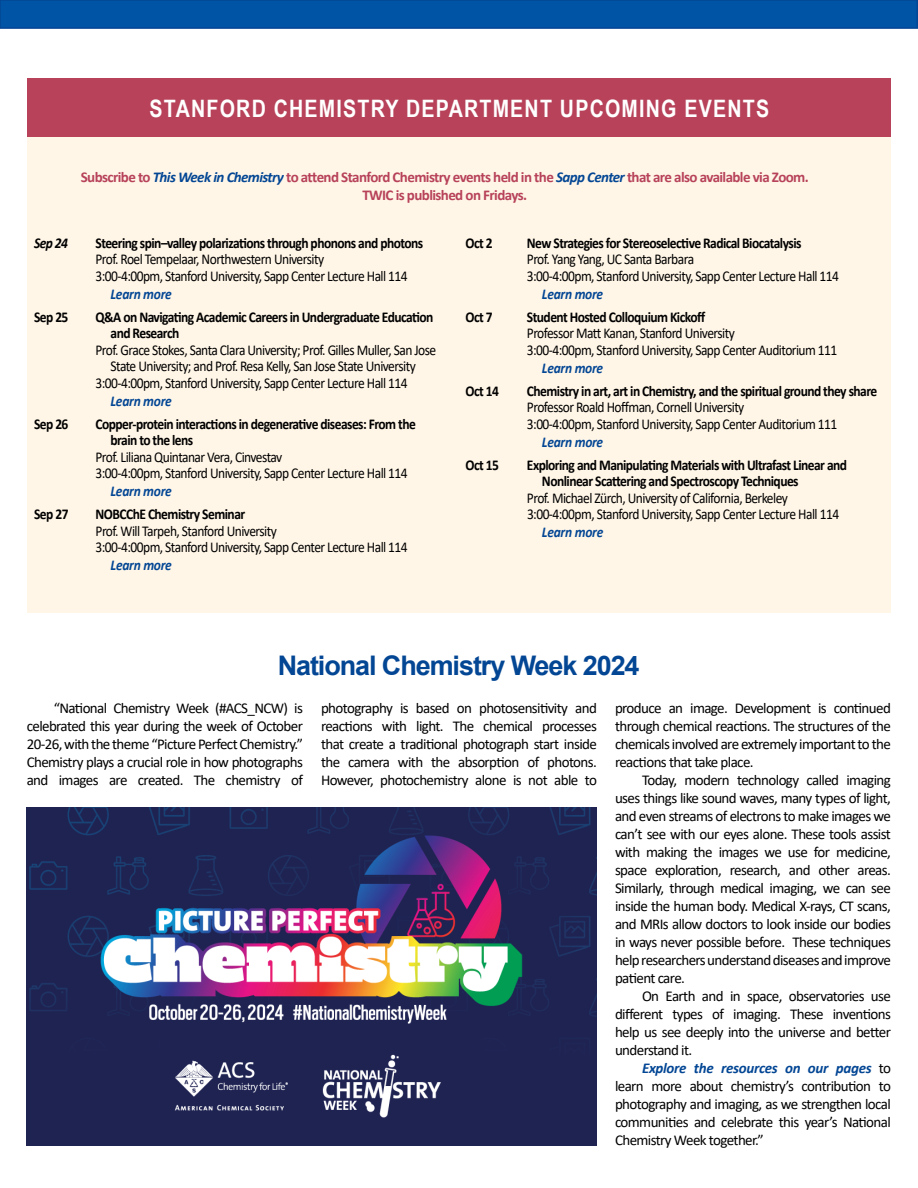
<style>
.page{position:relative;width:918px;height:1188px;background:#fff}
.page>*{position:absolute;margin:0;border:0;box-sizing:border-box;transform-origin:0 0}
.t1{font:700 27px "Arial";letter-spacing:-.04em;color:#034694}
.t2{font:700 24px "Arial Narrow";letter-spacing:.05em;color:#fff}
.t3{font:15px/18px "Calibri";letter-spacing:-.04em;color:#000;text-align:justify}
.t4{font:15px/16.5px "Calibri";letter-spacing:-.04em;color:#000;scale:.9 1}
.t5{font:700 15px/16.5px "Calibri";letter-spacing:-.04em;color:#000;scale:.9 1}
.t6{font:700 15px/18px "Calibri";letter-spacing:-.04em;color:#b7425a;text-align:center}
.t7{font:italic 700 15px "Calibri";letter-spacing:-.02em;color:#034694;scale:.9 1}
.t8{font:italic 700 15px "Calibri";color:#000;scale:.9 1}
.s1{font-style:italic;color:#034694}
.s2{font-weight:700;font-style:italic;color:#034694}
</style>
<div class="page">
<div style="left:0;top:0;width:918px;height:29px;background:#0054a6;border:2px solid #034694"></div>
<div style="left:27px;top:78px;width:864px;height:535px;background:#fff6e7"></div>
<div style="left:27px;top:78px;width:864px;height:59px;background:#b7425a"></div>
<img style="left:27px;top:807px;width:570px;height:339px">
<h2 class="t2" style="left:150px;top:90px;width:621px">STANFORD CHEMISTRY DEPARTMENT UPCOMING EVENTS</h2>
<p class="t6" style="left:81px;top:167px;width:730px">Subscribe to <span class="s1">This Week in Chemistry</span> to attend Stanford Chemistry events held in the <span class="s1">Sapp Center</span> that are also available via Zoom.<br>TWIC is published on Fridays.</p>
<p class="t8" style="left:34px;top:232px;width:39px">Sep 24</p>
<p class="t5" style="left:96px;top:234px;width:366px">Steering spin–valley polarizations through phonons and photons</p>
<p class="t4" style="left:96px;top:251px;width:348px">Prof. Roel Tempelaar, Northwestern University<br>3:00-4:00pm, Stanford University, Sapp Center Lecture Hall 114</p>
<p class="t7" style="left:111px;top:283px;width:70px">Learn more</p>
<p class="t5" style="left:34px;top:308px;width:40px">Sep 25</p>
<p class="t5" style="left:111px;top:308px;width:360px;text-indent:-15px">Q&amp;A on Navigating Academic Careers in Undergraduate Education and Research</p>
<p class="t4" style="left:96px;top:341px;width:380px">Prof. Grace Stokes, Santa Clara University; Prof. Gilles Muller, San Jose</p>
<p class="t4" style="left:111px;top:358px;width:341px">State University; and Prof. Resa Kelly, San Jose State University</p>
<p class="t4" style="left:96px;top:374px;width:348px">3:00-4:00pm, Stanford University, Sapp Center Lecture Hall 114</p>
<p class="t7" style="left:111px;top:390px;width:70px">Learn more</p>
<p class="t5" style="left:34px;top:415px;width:40px">Sep 26</p>
<p class="t5" style="left:111px;top:415px;width:341px;text-indent:-15px">Copper-protein interactions in degenerative diseases: From the brain to the lens</p>
<p class="t4" style="left:96px;top:448px;width:348px">Prof. Liliana Quintanar Vera, Cinvestav<br>3:00-4:00pm, Stanford University, Sapp Center Lecture Hall 114</p>
<p class="t7" style="left:111px;top:481px;width:70px">Learn more</p>
<p class="t5" style="left:34px;top:506px;width:40px">Sep 27</p>
<p class="t5" style="left:96px;top:506px;width:168px">NOBCChE Chemistry Seminar</p>
<p class="t4" style="left:96px;top:522px;width:348px">Prof. Will Tarpeh, Stanford University<br>3:00-4:00pm, Stanford University, Sapp Center Lecture Hall 114</p>
<p class="t7" style="left:111px;top:555px;width:70px">Learn more</p>
<p class="t5" style="left:465px;top:234px;width:32px">Oct 2</p>
<p class="t5" style="left:527px;top:234px;width:307px">New Strategies for Stereoselective Radical Biocatalysis</p>
<p class="t4" style="left:527px;top:250px;width:348px">Prof. Yang Yang, UC Santa Barbara<br>3:00-4:00pm, Stanford University, Sapp Center Lecture Hall 114</p>
<p class="t7" style="left:542px;top:283px;width:70px">Learn more</p>
<p class="t5" style="left:465px;top:308px;width:32px">Oct 7</p>
<p class="t5" style="left:527px;top:308px;width:200px">Student Hosted Colloquium Kickoff</p>
<p class="t4" style="left:527px;top:324px;width:346px">Professor Matt Kanan, Stanford University<br>3:00-4:00pm, Stanford University, Sapp Center Auditorium 111</p>
<p class="t7" style="left:542px;top:357px;width:70px">Learn more</p>
<p class="t5" style="left:465px;top:382px;width:39px">Oct 14</p>
<p class="t5" style="left:527px;top:382px;width:391px">Chemistry in art, art in Chemistry, and the spiritual ground they share</p>
<p class="t4" style="left:527px;top:398px;width:346px">Professor Roald Hoffman, Cornell University<br>3:00-4:00pm, Stanford University, Sapp Center Auditorium 111</p>
<p class="t7" style="left:542px;top:431px;width:70px">Learn more</p>
<p class="t5" style="left:465px;top:456px;width:39px">Oct 15</p>
<p class="t5" style="left:542px;top:456px;width:341px;text-indent:-15px">Exploring and Manipulating Materials with Ultrafast Linear and<br>Nonlinear Scattering and Spectroscopy Techniques</p>
<p class="t4" style="left:527px;top:489px;width:348px">Prof. Michael Zürch, University of California, Berkeley<br>3:00-4:00pm, Stanford University, Sapp Center Lecture Hall 114</p>
<p class="t7" style="left:542px;top:521px;width:70px">Learn more</p>
<h1 class="t1" style="left:278px;top:647px;width:363px">National Chemistry Week 2024</h1>
<p class="t3" style="left:321px;top:699px;width:277px">photography is based on photosensitivity and reactions with light. The chemical processes that create a traditional photograph start inside the camera with the absorption of photons.<br>However, photochemistry alone is not able to</p>
<p class="t3" style="left:615px;top:699px;width:277px">produce an image. Development is continued through chemical reactions. The structures of the chemicals involved are extremely important to the reactions that take place.</p>
<p class="t3" style="left:27px;top:699px;width:278px;text-indent:27px">“National Chemistry Week (#ACS_NCW) is celebrated this year during the week of October 20-26, with the theme “Picture Perfect Chemistry.” Chemistry plays a crucial role in how photographs and images are created. The chemistry of</p>
<p class="t3" style="left:615px;top:771px;width:277px;text-indent:27px">Today, modern technology called imaging uses things like sound waves, many types of light, and even streams of electrons to make images we can’t see with our eyes alone. These tools assist with making the images we use for medicine, space exploration, research, and other areas.<br>Similarly, through medical imaging, we can see inside the human body. Medical X-rays, CT scans, and MRIs allow doctors to look inside our bodies in ways never possible before. These techniques help researchers understand diseases and improve patient care.</p>
<p class="t3" style="left:615px;top:987px;width:277px;text-indent:27px">On Earth and in space, observatories use different types of imaging. These inventions help us see deeply into the universe and better understand it.</p>
<p class="t3" style="left:615px;top:1059px;width:277px;text-indent:27px"><span class="s2">Explore the resources on our pages</span> to learn more about chemistry’s contribution to photography and imaging, as we strengthen local communities and celebrate this year’s National Chemistry Week together.”</p>
</div>
